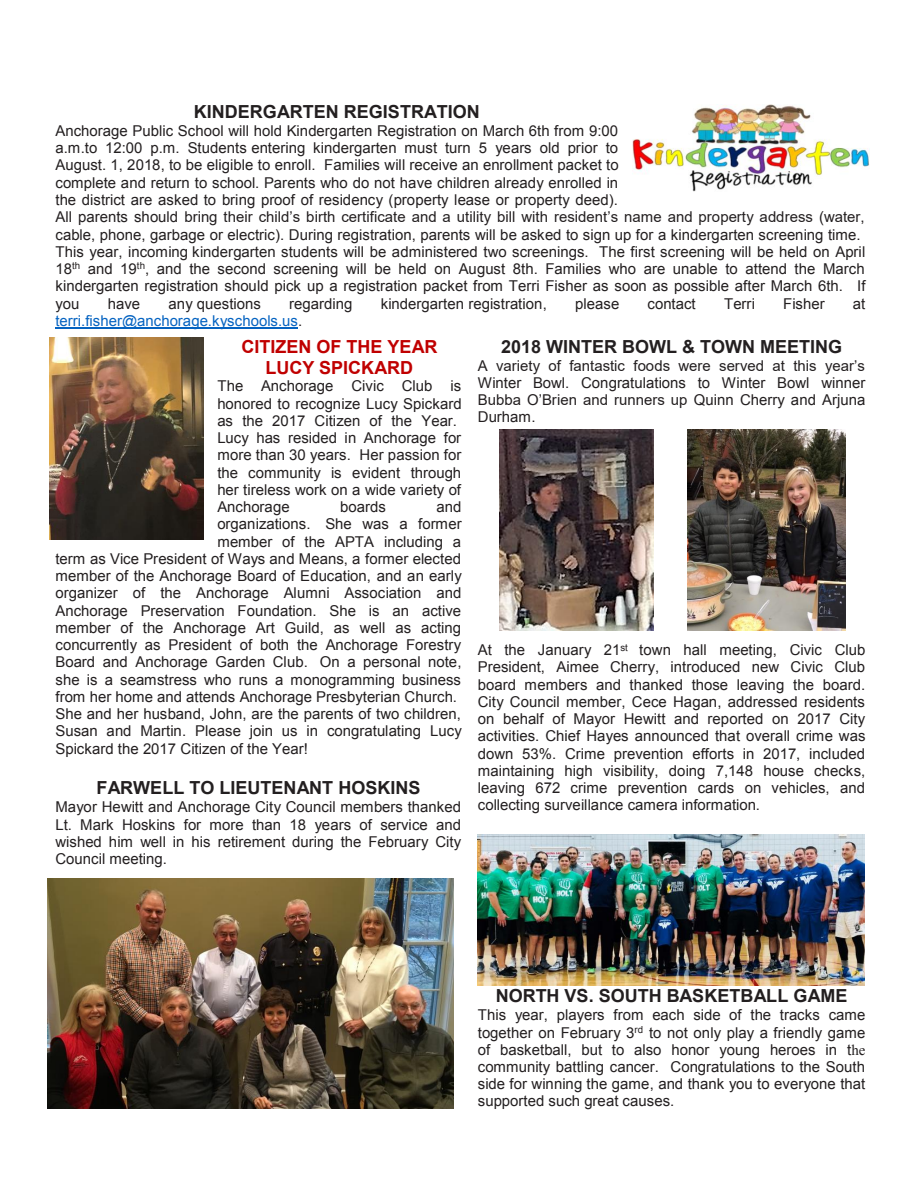
<style>
.page{position:relative;width:918px;height:1188px;background:#fff}
.page>*{position:absolute;margin:0;border:0;box-sizing:border-box;transform-origin:0 0}
.t1{font:700 18px "Arial";color:#231f20}
.t2{font:700 18px/20.7px "Arial";color:#c00000;text-align:center}
.t3{font:15px/17.2px "Arial";color:#231f20;text-align:justify}
.t4{font:15px "Arial";color:#0563c1}
.s1{color:#231f20}
.s2{font-family:"Times New Roman"}
</style>
<div class="page">
<img style="left:632px;top:105px;width:238px;height:86px">
<img style="left:688px;top:430px;width:158px;height:201px">
<img style="left:500px;top:430px;width:153px;height:201px">
<img style="left:47px;top:879px;width:407px;height:229px">
<hr style="left:55px;top:327px;width:243px;height:2px;background:#0563c1">
<img style="left:50px;top:338px;width:154px;height:202px">
<img style="left:477px;top:835px;width:387px;height:150px">
<p class="t1" style="left:194px;top:100px;width:287px">KINDERGARTEN REGISTRATION</p>
<p class="t3" style="left:55px;top:122px;width:812px;text-align:left">Anchorage Public School will hold Kindergarten Registration on March 6th from 9:00<br>a.m.to 12:00 p.m. Students entering kindergarten must turn 5 years old prior to<br>August. 1, 2018, to be eligible to enroll. Families will receive an enrollment packet to<br>complete and return to school. Parents who do not have children already enrolled in<br>the district are asked to bring proof of residency (property lease or property deed).<br>All parents should bring their child’s birth certificate and a utility bill with resident’s name and property address (water, cable, phone, garbage or electric). During registration, parents will be asked to sign up for a kindergarten screening time.<br>This year, incoming kindergarten students will be administered two screenings. The first screening will be held on April 18<sup>th</sup> and 19<sup>th</sup>, and the second screening will be held on August 8th. Families who are unable to attend the March kindergarten registration should pick up a registration packet from Terri Fisher as soon as possible after March 6th. If you</p>
<p class="t3" style="left:108px;top:295px;width:34px">have</p>
<p class="t3" style="left:168px;top:295px;width:94px">any questions</p>
<p class="t3" style="left:289px;top:295px;width:65px">regarding</p>
<p class="t3" style="left:381px;top:295px;width:168px">kindergarten registration,</p>
<p class="t3" style="left:575px;top:295px;width:46px">please</p>
<p class="t3" style="left:648px;top:295px;width:50px">contact</p>
<p class="t3" style="left:724px;top:295px;width:33px">Terri</p>
<p class="t3" style="left:783px;top:295px;width:43px">Fisher</p>
<p class="t3" style="left:853px;top:295px;width:14px">at</p>
<p class="t4" style="left:55px;top:311px;width:248px">terri.fisher@anchorage.kyschools.us<span class="s1">.</span></p>
<p class="t2" style="left:241px;top:337px;width:197px">CITIZEN OF THE YEAR<br>LUCY SPICKARD</p>
<p class="t3" style="left:217px;top:378px;width:246px;text-align:left">The Anchorage Civic Club is honored to recognize Lucy Spickard as the 2017 Citizen of the Year.<br>Lucy has resided in Anchorage for more than 30 years. Her passion for the community is evident through her tireless work on a wide variety of<br>Anchorage</p>
<p class="t1" style="left:501px;top:335px;width:343px">2018 WINTER BOWL &amp; TOWN MEETING</p>
<p class="t3" style="left:478px;top:357px;width:389px">A variety of fantastic foods were served at this year’s Winter Bowl. Congratulations to Winter Bowl winner Bubba O’Brien and runners up Quinn Cherry and Arjuna Durham.</p>
<p class="t3" style="left:340px;top:498px;width:47px">boards</p>
<p class="t3" style="left:436px;top:498px;width:26px">and</p>
<p class="t3" style="left:217px;top:516px;width:246px">organizations. She was a former</p>
<p class="t3" style="left:217px;top:533px;width:245px">member of the APTA including a</p>
<p class="t3" style="left:56px;top:550px;width:407px">term as Vice President of Ways and Means, a former elected</p>
<p class="t3" style="left:56px;top:567px;width:408px">member of the Anchorage Board of Education, and an early</p>
<p class="t3" style="left:56px;top:585px;width:407px">organizer of the Anchorage Alumni Association and</p>
<p class="t3" style="left:55px;top:602px;width:407px">Anchorage Preservation Foundation. She is an active</p>
<p class="t3" style="left:55px;top:619px;width:407px">member of the Anchorage Art Guild, as well as acting</p>
<p class="t3" style="left:55px;top:636px;width:407px">concurrently as President of both the Anchorage Forestry</p>
<p class="t3" style="left:55px;top:654px;width:408px">Board and Anchorage Garden Club. On a personal note,</p>
<p class="t3" style="left:55px;top:671px;width:407px">she is a seamstress who runs a monogramming business</p>
<p class="t3" style="left:55px;top:688px;width:403px">from her home and attends Anchorage Presbyterian Church.</p>
<p class="t3" style="left:55px;top:705px;width:407px">She and her husband, John, are the parents of two children,</p>
<p class="t3" style="left:55px;top:723px;width:408px">Susan and Martin. Please join us in congratulating Lucy</p>
<p class="t3" style="left:55px;top:740px;width:254px">Spickard the 2017 Citizen of the Year!</p>
<p class="t1" style="left:97px;top:776px;width:325px">FARWELL TO LIEUTENANT HOSKINS</p>
<p class="t3" style="left:55px;top:799px;width:407px">Mayor Hewitt and Anchorage City Council members thanked Lt. Mark Hoskins for more than 18 years of service and wished him well in his retirement during the February City Council meeting.</p>
<p class="t3" style="left:478px;top:641px;width:389px">At the January 21<sup>st</sup> town hall meeting, Civic Club President, Aimee Cherry, introduced new Civic Club board members and thanked those leaving the board.<br>City Council member, Cece Hagan, addressed residents on behalf of Mayor Hewitt and reported on 2017 City activities. Chief Hayes announced that overall crime was down 53%. Crime prevention efforts in 2017, included maintaining high visibility, doing 7,148 house checks, leaving 672 crime prevention cards on vehicles, and collecting surveillance camera information.</p>
<p class="t1" style="left:496px;top:984px;width:353px">NORTH VS. SOUTH BASKETBALL GAME</p>
<p class="t3" style="left:478px;top:1007px;width:389px">This year, players from each side of the tracks came together on February 3<sup>rd</sup> to not only play a friendly game of basketball, but to also honor young heroes in t<span class="s2">he </span>community battling cancer. Congratulations to the South side for winning the game, and thank you to everyone that supported such great causes.</p>
</div>
